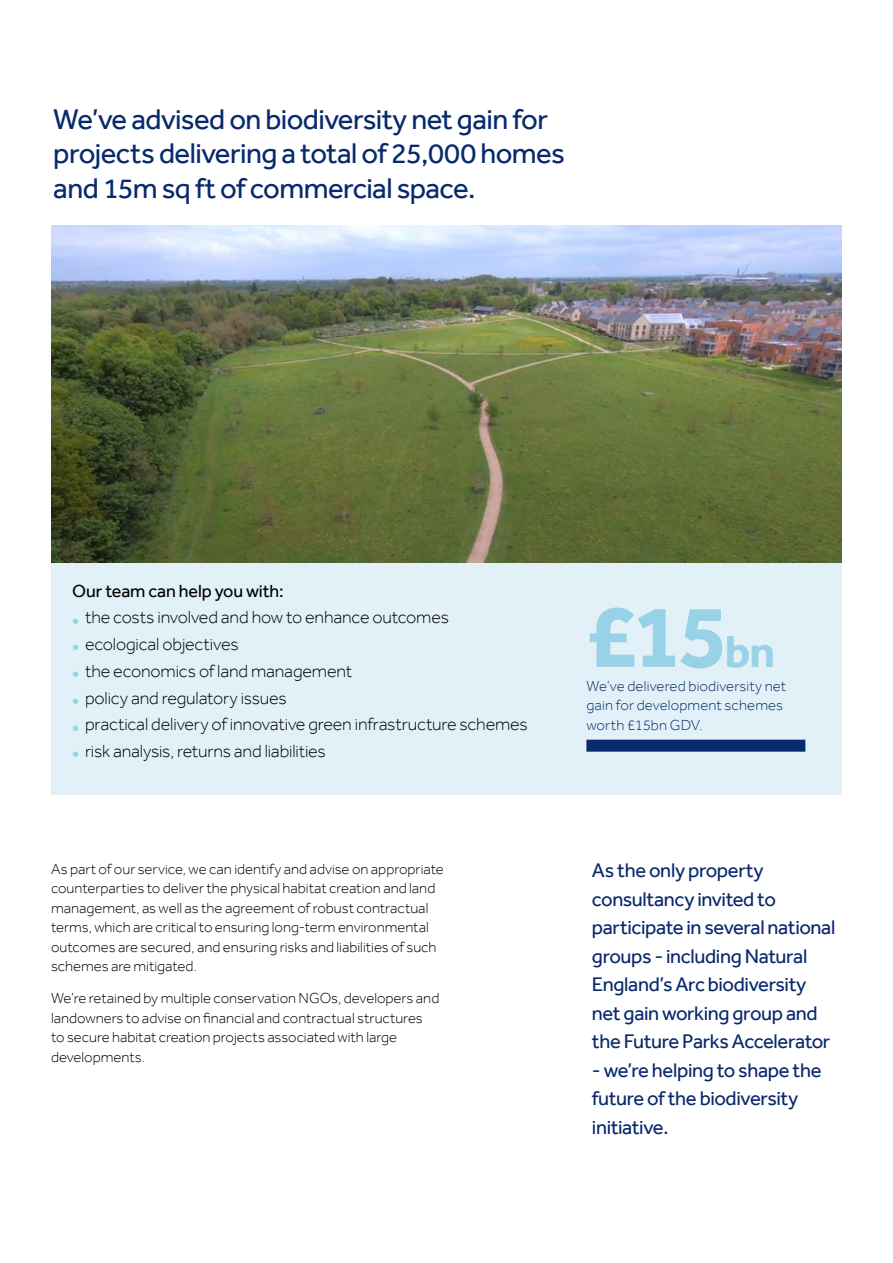
<style>
.page{position:relative;width:893px;height:1263px;background:#fff}
.page>*{position:absolute;margin:0;border:0;box-sizing:border-box;transform-origin:0 0}
.t1{font:700 91.5px "Effra";color:#98d2e7}
.t2{font:29.25px/34.5px "Effra";letter-spacing:-.02em;color:#08296c}
.t3{font:20.25px/28.5px "Effra";letter-spacing:-.02em;color:#08296c}
.t4{font:300 18px "Effra";letter-spacing:-.01em;color:#000}
.t5{font:18px "Effra";letter-spacing:-.005em;color:#000}
.t6{font:300 15px/19.5px "Effra";color:#000}
.t7{font:300 15px/19.5px "Effra";letter-spacing:.01em;color:#08296c}
.s1{font-weight:700;font-size:18.75px;color:#98d2e7}
.s2{font-size:45.75px}
</style>
<div class="page">
<div style="left:51px;top:563px;width:791px;height:232px;background:#e2f1f7"></div>
<img style="left:51px;top:225px;width:791px;height:338px">
<div style="left:586px;top:740px;width:219px;height:12px;background:#08296c"></div>
<h2 class="t2" style="left:53px;top:101px;width:513px">We’ve advised on biodiversity net gain for projects delivering a total of 25,000 homes and 15m sq ft of commercial space.</h2>
<p class="t5" style="left:72px;top:580px;width:213px">Our team can help you with:</p>
<p class="t4" style="left:72px;top:607px;width:378px"><span class="s1">•</span> the costs involved and how to enhance outcomes</p>
<p class="t4" style="left:72px;top:633px;width:168px"><span class="s1">•</span> ecological objectives</p>
<p class="t4" style="left:72px;top:660px;width:281px"><span class="s1">•</span> the economics of land management</p>
<p class="t4" style="left:72px;top:687px;width:216px"><span class="s1">•</span> policy and regulatory issues</p>
<p class="t4" style="left:72px;top:714px;width:457px"><span class="s1">•</span> practical delivery of innovative green infrastructure schemes</p>
<p class="t4" style="left:72px;top:740px;width:255px"><span class="s1">•</span> risk analysis, returns and liabilities</p>
<p class="t6" style="left:51px;top:859px;width:394px">As part of our service, we can identify and advise on appropriate counterparties to deliver the physical habitat creation and land management, as well as the agreement of robust contractual terms, which are critical to ensuring long-term environmental outcomes are secured, and ensuring risks and liabilities of such schemes are mitigated.</p>
<p class="t6" style="left:51px;top:988px;width:390px">We’re retained by multiple conservation NGOs, developers and landowners to advise on financial and contractual structures to secure habitat creation projects associated with large developments.</p>
<h1 class="t1" style="left:586px;top:582px;width:190px">£15<span class="s2">bn</span></h1>
<p class="t7" style="left:586px;top:676px;width:201px">We’ve delivered biodiversity net gain for development schemes worth £15bn GDV.</p>
<h3 class="t3" style="left:592px;top:856px;width:245px">As the only property consultancy invited to participate in several national groups - including Natural<br>England’s Arc biodiversity net gain working group and the Future Parks Accelerator</h3>
<h3 class="t3" style="left:592px;top:1055px;width:231px">- we’re helping to shape the future of the biodiversity initiative.</h3>
</div>
